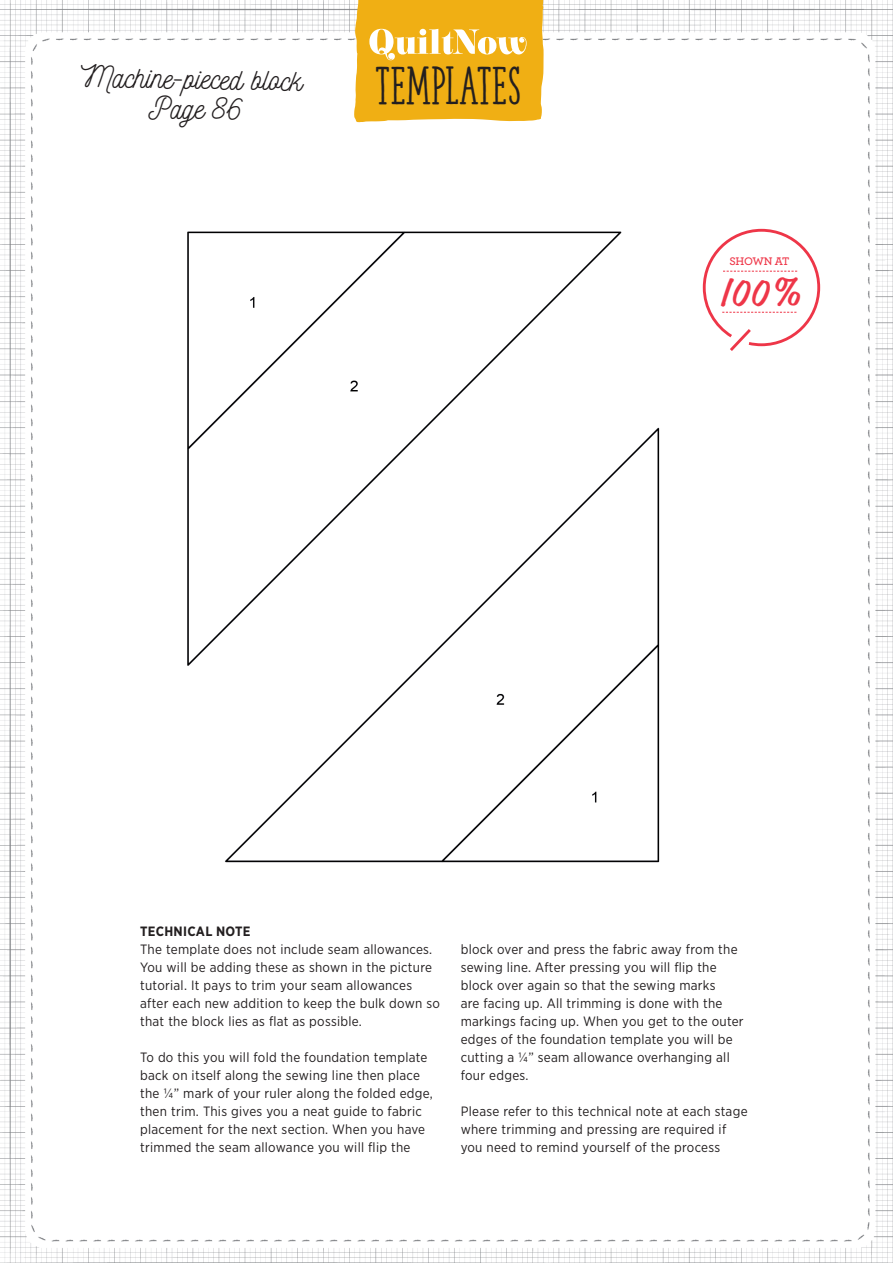
<style>
.page{position:relative;width:893px;height:1263px;background:#fff}
.page>*{position:absolute;margin:0;border:0;box-sizing:border-box;transform-origin:0 0}
.t1{font:900 49.65px "The Serif Hand";letter-spacing:.02em;color:#231f20}
.Design_Bio{font:41.85px "Market OT";color:#ee3648}
.t2{font:30px "Nickainley";color:#231f20}
.t3{font:13.5px/18px "Gotham Narrow";letter-spacing:.02em;color:#231f20}
.t4{font:700 13.5px "Gotham Narrow";letter-spacing:.02em;color:#231f20}
.Top_Tip_Text{font:600 11.55px "Archer";letter-spacing:-.02em;color:#ee3648}
</style>
<div class="page">
<img style="left:0;top:0;width:893px;height:1263px">
<svg style="left:354px;top:0;width:190px;height:123px;background:#f1b831"></svg>
<img style="left:162px;top:189px;width:583px;height:689px">
<svg style="left:701px;top:227px;width:121px;height:127px"></svg>
<p class="t2" style="left:81px;top:57px;width:223px;rotate:1deg">Machine-pieced block</p>
<p class="t2" style="left:149px;top:88px;width:95px;rotate:1deg">Page 86</p>
<h1 class="t1" style="left:376px;top:56px;width:147px">TEMPLATES</h1>
<p class="Top_Tip_Text" style="left:729px;top:252px;width:61px">SHOWN AT</p>
<p class="Design_Bio" style="left:719px;top:266px;width:84px">I00%</p>
<p class="t4" style="left:140px;top:923px;width:112px">TECHNICAL NOTE</p>
<p class="t3" style="left:140px;top:940px;width:301px">The template does not include seam allowances.<br>You will be adding these as shown in the picture tutorial. It pays to trim your seam allowances after each new addition to keep the bulk down so that the block lies as flat as possible.</p>
<p class="t3" style="left:140px;top:1048px;width:294px">To do this you will fold the foundation template back on itself along the sewing line then place the ¼” mark of your ruler along the folded edge, then trim. This gives you a neat guide to fabric placement for the next section. When you have trimmed the seam allowance you will flip the</p>
<p class="t3" style="left:461px;top:940px;width:284px">block over and press the fabric away from the sewing line. After pressing you will flip the block over again so that the sewing marks<br>are facing up. All trimming is done with the markings facing up. When you get to the outer edges of the foundation template you will be cutting a ¼” seam allowance overhanging all four edges.</p>
<p class="t3" style="left:461px;top:1102px;width:288px">Please refer to this technical note at each stage where trimming and pressing are required if you need to remind yourself of the process</p>
</div>
